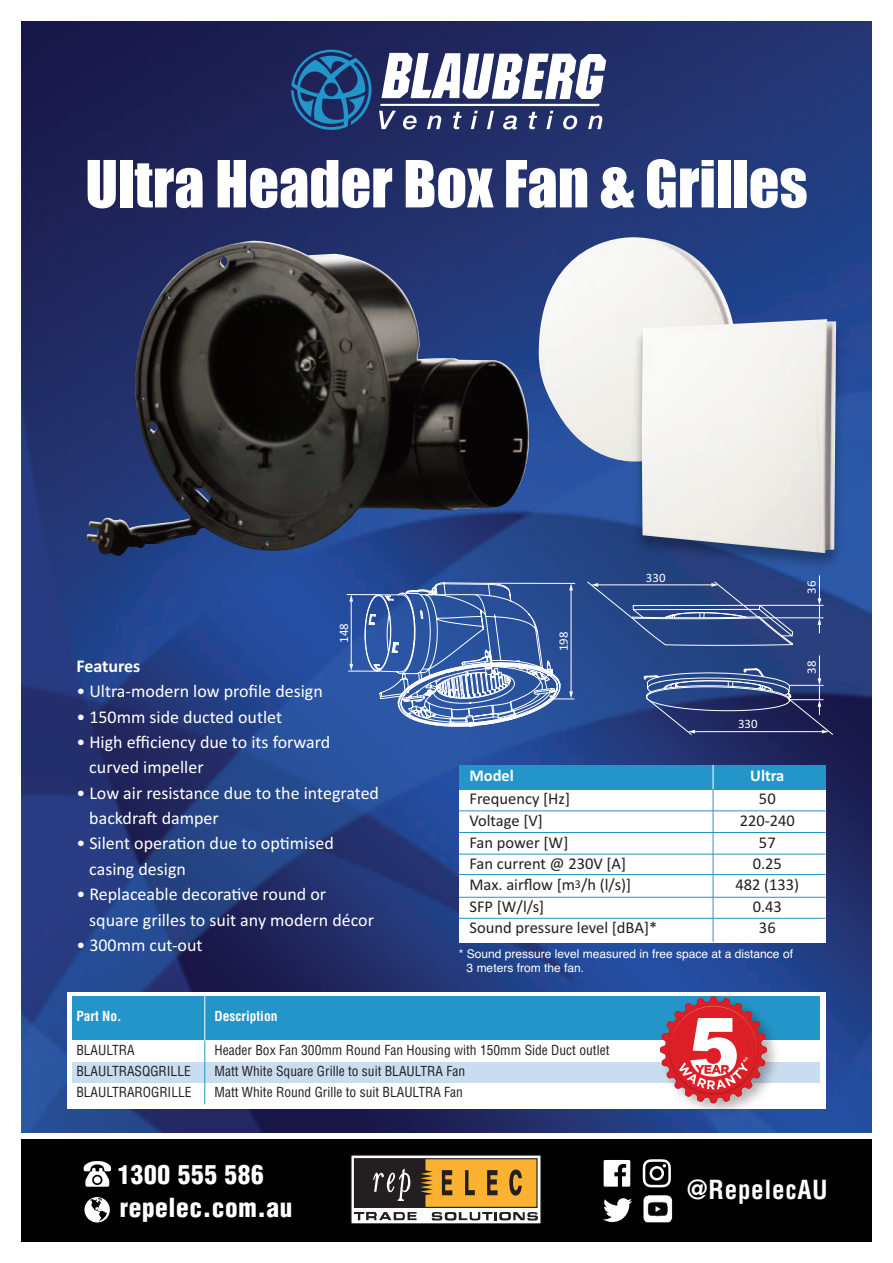
<style>
.page{position:relative;width:893px;height:1263px;background:#fff}
.page>*{position:absolute;margin:0;border:0;box-sizing:border-box;transform-origin:0 0}
.t1{font:60px "Impact";color:#fff}
.t2{font:900 condensed 25.65px/33.2px "Helvetica";letter-spacing:.025em;color:#fff}
.t3{font:700 condensed 25.65px "Helvetica";letter-spacing:.025em;color:#fff}
.t4{font:18px/25.3px "Calibri";color:#fff}
.t5{font:700 18px "Calibri";color:#fff}
.t6{font:16.5px "Calibri";color:#231f20}
.t7{font:700 16.5px "Calibri";color:#fff}
.t8{font:condensed 13.5px "Helvetica";color:#231f20}
.t9{font:700 condensed 13.5px "Helvetica";color:#fff}
.t10{font:12.9px "Calibri";color:#fff}
.t11{font:12px/14.4px "Helvetica";color:#fff}
.s1{font-size:12px}
</style>
<div class="page">
<div style="left:21px;top:1140px;width:851px;height:102px;background:#000"></div>
<svg style="left:353px;top:1157px;width:186px;height:65px"></svg>
<div style="left:351px;top:1155px;width:190px;height:69px;border:1px solid #231f20"></div>
<svg style="left:354px;top:1160px;width:184px;height:60px;background:#a2814c"></svg>
<div style="left:354px;top:1158px;width:184px;height:50px;border:1px solid #231f20"></div>
<svg style="left:84px;top:1197px;width:26px;height:25px"></svg>
<svg style="left:84px;top:1161px;width:27px;height:26px"></svg>
<div style="left:94px;top:1176px;width:7px;height:7px;background:#fff;border-radius:50%"></div>
<svg style="left:604px;top:1160px;width:26px;height:26px"></svg>
<svg style="left:643px;top:1159px;width:28px;height:28px"></svg>
<svg style="left:603px;top:1198px;width:29px;height:24px"></svg>
<img style="left:643px;top:1195px;width:29px;height:28px">
<img style="left:21px;top:21px;width:851px;height:1111px">
<svg style="left:291px;top:50px;width:80px;height:80px;background:#1f5085"></svg>
<svg style="left:379px;top:53px;width:227px;height:76px"></svg>
<div style="left:67px;top:992px;width:758px;height:116px;background:#fff"></div>
<div style="left:72px;top:996px;width:748px;height:44px;background:#2495c8"></div>
<div style="left:72px;top:1062px;width:748px;height:21px;background:#c8ddef"></div>
<hr style="left:204px;top:996px;width:1px;height:44px;background:#fff">
<hr style="left:204px;top:1040px;width:1px;height:64px;background:#2495c8">
<img style="left:539px;top:237px;width:198px;height:225px">
<img style="left:86px;top:240px;width:443px;height:316px">
<div style="left:459px;top:765px;width:366px;height:177px;background:#fff"></div>
<hr style="left:347px;top:594px;width:31px;height:1px;background:#fff">
<hr style="left:490px;top:583px;width:85px;height:1px;background:#fff">
<svg style="left:348px;top:582px;width:226px;height:146px;background:#4f71ae"></svg>
<svg style="left:587px;top:581px;width:206px;height:65px;background:#39548d"></svg>
<hr style="left:759px;top:605px;width:64px;height:1px;background:#fff">
<hr style="left:759px;top:617px;width:64px;height:1px;background:#fff">
<svg style="left:818px;top:583px;width:3px;height:50px"></svg>
<svg style="left:644px;top:655px;width:189px;height:80px;background:#35467c"></svg>
<div style="left:459px;top:765px;width:366px;height:24px;background:#2495c8"></div>
<hr style="left:459px;top:810px;width:366px;height:1px;background:#2495c8">
<hr style="left:459px;top:832px;width:366px;height:1px;background:#2495c8">
<hr style="left:459px;top:854px;width:366px;height:1px;background:#2495c8">
<hr style="left:459px;top:874px;width:366px;height:1px;background:#2495c8">
<hr style="left:459px;top:897px;width:366px;height:1px;background:#2495c8">
<hr style="left:459px;top:918px;width:366px;height:1px;background:#2495c8">
<hr style="left:713px;top:789px;width:1px;height:153px;background:#2495c8">
<svg style="left:713px;top:765px;width:1px;height:24px"></svg>
<img style="left:615px;top:307px;width:241px;height:276px">
<img style="left:642px;top:319px;width:194px;height:234px">
<img style="left:653px;top:990px;width:133px;height:133px">
<svg style="left:660px;top:996px;width:107px;height:107px"></svg>
<h1 class="t1" style="left:85px;top:152px;width:724px">Ultra Header Box Fan &amp; Grilles</h1>
<p class="t10" style="left:646px;top:569px;width:21px">330</p>
<p class="t10" style="left:803px;top:594px;width:15px;rotate:-90deg">36</p>
<p class="t10" style="left:336px;top:643px;width:21px;rotate:-90deg">148</p>
<p class="t10" style="left:556px;top:651px;width:21px;rotate:-90deg">198</p>
<p class="t5" style="left:76px;top:655px;width:66px">Features</p>
<p class="t4" style="left:76px;top:678px;width:248px">• Ultra-modern low profile design</p>
<p class="t4" style="left:76px;top:704px;width:207px">• 150mm side ducted outlet</p>
<p class="t4" style="left:89px;top:729px;width:243px;text-indent:-13px">• High efficiency due to its forward curved impeller</p>
<p class="t4" style="left:89px;top:780px;width:291px;text-indent:-13px">• Low air resistance due to the integrated backdraft damper</p>
<p class="t4" style="left:89px;top:830px;width:246px;text-indent:-13px">• Silent operation due to optimised casing design</p>
<p class="t4" style="left:89px;top:881px;width:286px;text-indent:-13px">• Replaceable decorative round or square grilles to suit any modern décor</p>
<p class="t4" style="left:76px;top:932px;width:128px">• 300mm cut-out</p>
<p class="t10" style="left:738px;top:716px;width:21px">330</p>
<p class="t7" style="left:469px;top:766px;width:46px">Model</p>
<p class="t7" style="left:750px;top:766px;width:36px">Ultra</p>
<p class="t6" style="left:469px;top:788px;width:102px">Frequency [Hz]</p>
<p class="t6" style="left:759px;top:788px;width:18px">50</p>
<p class="t6" style="left:469px;top:811px;width:75px">Voltage [V]</p>
<p class="t6" style="left:740px;top:811px;width:57px">220-240</p>
<p class="t6" style="left:469px;top:832px;width:100px">Fan power [W]</p>
<p class="t6" style="left:759px;top:832px;width:18px">57</p>
<p class="t6" style="left:469px;top:854px;width:158px">Fan current @ 230V [A]</p>
<p class="t6" style="left:753px;top:854px;width:31px">0.25</p>
<p class="t6" style="left:469px;top:875px;width:163px">Max. airflow [m<span class="s1">3</span>/h (l/s)]</p>
<p class="t6" style="left:735px;top:875px;width:65px">482 (133)</p>
<p class="t6" style="left:469px;top:896px;width:76px">SFP [W/l/s]</p>
<p class="t6" style="left:753px;top:896px;width:31px">0.43</p>
<p class="t6" style="left:469px;top:917px;width:189px">Sound pressure level [dBA]*</p>
<p class="t6" style="left:759px;top:917px;width:18px">36</p>
<p class="t11" style="left:467px;top:947px;width:328px;text-indent:-8px">* Sound pressure level measured in free space at a distance of<br>3 meters from the fan.</p>
<p class="t10" style="left:803px;top:674px;width:15px;rotate:-90deg">38</p>
<p class="t9" style="left:76px;top:1008px;width:47px">Part No.</p>
<p class="t9" style="left:215px;top:1008px;width:64px">Description</p>
<p class="t8" style="left:76px;top:1042px;width:60px">BLAULTRA</p>
<p class="t8" style="left:215px;top:1042px;width:396px">Header Box Fan 300mm Round Fan Housing with 150mm Side Duct outlet</p>
<p class="t8" style="left:76px;top:1063px;width:116px">BLAULTRASQGRILLE</p>
<p class="t8" style="left:215px;top:1063px;width:252px">Matt White Square Grille to suit BLAULTRA Fan</p>
<p class="t8" style="left:76px;top:1084px;width:117px">BLAULTRAROGRILLE</p>
<p class="t8" style="left:215px;top:1084px;width:250px">Matt White Round Grille to suit BLAULTRA Fan</p>
<h2 class="t2" style="left:118px;top:1158px;width:176px">1300 555 586 repelec.com.au</h2>
<h2 class="t3" style="left:687px;top:1175px;width:142px">@RepelecAU</h2>
</div>
